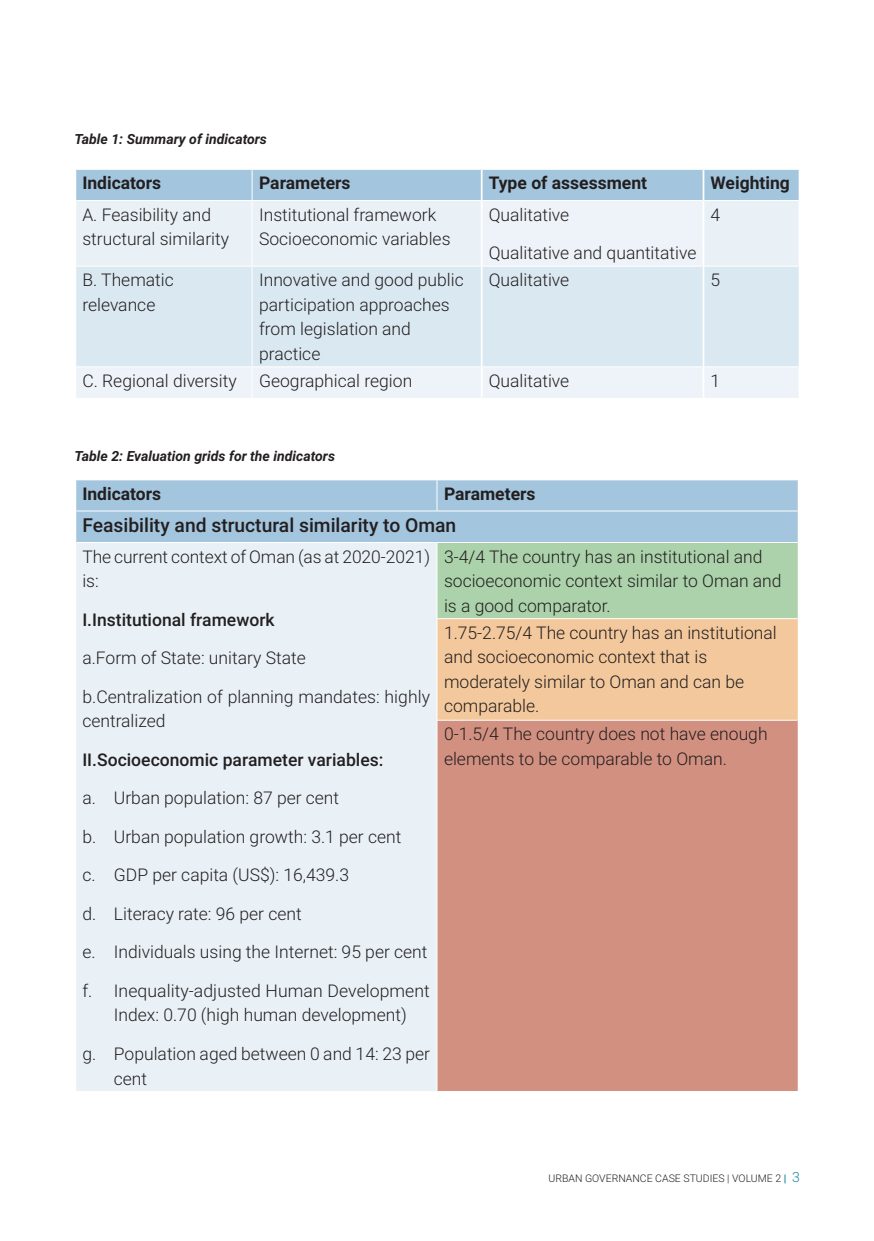
<style>
.page{position:relative;width:874px;height:1241px;background:#fff}
.page>*{position:absolute;margin:0;border:0;box-sizing:border-box;transform-origin:0 0}
.t1{font:500 19.25px "Roboto";color:#231f20}
.Paragraph_Style_2{font:300 17.5px/24.5px "Roboto";color:#231f20}
.Paragraph_Style_2-2{font:700 17.5px "Roboto";color:#231f20}
.t2{font:500 17.5px "Roboto";color:#231f20}
.t3{font:italic 700 14px "Roboto";color:#231f20}
.t4{font:300 10.5px "Roboto";color:#231f20}
.s1{font-weight:900;color:#17869c}
.s2{font-size:14px;color:#17869c}
</style>
<div class="page">
<div style="left:76px;top:170px;width:722px;height:30px;background:#a3c5de"></div>
<div style="left:76px;top:201px;width:722px;height:197px;background:#edf3f8"></div>
<div style="left:76px;top:267px;width:722px;height:99px;background:#dae8f1"></div>
<hr style="left:76px;top:266px;width:176px;height:1px;background:#fff">
<hr style="left:252px;top:266px;width:228px;height:1px;background:#fff">
<hr style="left:482px;top:266px;width:220px;height:1px;background:#fff">
<hr style="left:704px;top:266px;width:94px;height:1px;background:#fff">
<hr style="left:76px;top:366px;width:176px;height:1px;background:#fff">
<hr style="left:252px;top:366px;width:228px;height:1px;background:#fff">
<hr style="left:482px;top:366px;width:220px;height:1px;background:#fff">
<hr style="left:704px;top:366px;width:94px;height:1px;background:#fff">
<hr style="left:251px;top:170px;width:1px;height:30px;background:#fff">
<hr style="left:251px;top:201px;width:1px;height:65px;background:#fff">
<hr style="left:251px;top:266px;width:1px;height:100px;background:#fff">
<hr style="left:251px;top:367px;width:1px;height:31px;background:#fff">
<hr style="left:480px;top:170px;width:2px;height:30px;background:#fff">
<hr style="left:702px;top:170px;width:2px;height:30px;background:#fff">
<hr style="left:480px;top:200px;width:2px;height:66px;background:#fff">
<hr style="left:702px;top:200px;width:2px;height:66px;background:#fff">
<hr style="left:480px;top:266px;width:2px;height:101px;background:#fff">
<hr style="left:702px;top:266px;width:2px;height:101px;background:#fff">
<hr style="left:480px;top:367px;width:2px;height:31px;background:#fff">
<hr style="left:702px;top:367px;width:2px;height:31px;background:#fff">
<div style="left:76px;top:480px;width:721px;height:62px;background:#a3c5de"></div>
<div style="left:75px;top:542px;width:362px;height:549px;background:#e9f1f7"></div>
<div style="left:437px;top:542px;width:361px;height:76px;background:#abd2aa"></div>
<div style="left:437px;top:618px;width:361px;height:102px;background:#f3c89c"></div>
<div style="left:437px;top:720px;width:361px;height:371px;background:#d29080"></div>
<hr style="left:76px;top:510px;width:361px;height:1px;background:#fff">
<hr style="left:437px;top:510px;width:360px;height:1px;background:#fff">
<hr style="left:76px;top:542px;width:361px;height:1px;background:#fff">
<hr style="left:437px;top:542px;width:360px;height:1px;background:#fff">
<hr style="left:436px;top:618px;width:361px;height:1px;background:#fff">
<hr style="left:436px;top:719px;width:361px;height:1px;background:#fff">
<hr style="left:74px;top:1090px;width:363px;height:1px;background:#fff">
<hr style="left:437px;top:1090px;width:362px;height:1px;background:#fff">
<hr style="left:74px;top:542px;width:2px;height:76px;background:#fff">
<hr style="left:74px;top:618px;width:2px;height:102px;background:#fff">
<hr style="left:74px;top:720px;width:2px;height:370px;background:#fff">
<hr style="left:436px;top:480px;width:1px;height:30px;background:#fff">
<hr style="left:436px;top:543px;width:1px;height:75px;background:#fff">
<hr style="left:436px;top:619px;width:1px;height:100px;background:#fff">
<hr style="left:436px;top:720px;width:1px;height:370px;background:#fff">
<hr style="left:797px;top:542px;width:2px;height:76px;background:#fff">
<hr style="left:797px;top:618px;width:2px;height:102px;background:#fff">
<hr style="left:797px;top:720px;width:2px;height:370px;background:#fff">
<p class="t3" style="left:74px;top:129px;width:194px">Table 1: Summary of indicators</p>
<p class="Paragraph_Style_2-2" style="left:82px;top:171px;width:80px">Indicators</p>
<p class="Paragraph_Style_2-2" style="left:259px;top:171px;width:93px">Parameters</p>
<p class="Paragraph_Style_2-2" style="left:488px;top:171px;width:160px">Type of assessment</p>
<p class="Paragraph_Style_2-2" style="left:710px;top:171px;width:81px">Weighting</p>
<p class="Paragraph_Style_2" style="left:82px;top:201px;width:148px">A. Feasibility and structural similarity</p>
<p class="Paragraph_Style_2" style="left:259px;top:201px;width:193px">Institutional framework<br>Socioeconomic variables</p>
<p class="Paragraph_Style_2" style="left:488px;top:201px;width:82px">Qualitative</p>
<p class="Paragraph_Style_2" style="left:488px;top:240px;width:209px">Qualitative and quantitative</p>
<p class="Paragraph_Style_2" style="left:710px;top:201px;width:11px">4</p>
<p class="Paragraph_Style_2" style="left:82px;top:267px;width:93px">B. Thematic relevance</p>
<p class="Paragraph_Style_2" style="left:259px;top:267px;width:206px">Innovative and good public participation approaches from legislation and practice</p>
<p class="Paragraph_Style_2" style="left:488px;top:267px;width:82px">Qualitative</p>
<p class="Paragraph_Style_2" style="left:710px;top:267px;width:11px">5</p>
<p class="Paragraph_Style_2" style="left:82px;top:368px;width:156px">C. Regional diversity</p>
<p class="Paragraph_Style_2" style="left:259px;top:368px;width:155px">Geographical region</p>
<p class="Paragraph_Style_2" style="left:488px;top:368px;width:82px">Qualitative</p>
<p class="Paragraph_Style_2" style="left:710px;top:368px;width:11px">1</p>
<p class="t3" style="left:74px;top:446px;width:262px">Table 2: Evaluation grids for the indicators</p>
<p class="Paragraph_Style_2-2" style="left:82px;top:481px;width:80px">Indicators</p>
<p class="Paragraph_Style_2-2" style="left:444px;top:481px;width:93px">Parameters</p>
<p class="t1" style="left:82px;top:512px;width:375px">Feasibility and structural similarity to Oman</p>
<p class="Paragraph_Style_2" style="left:82px;top:543px;width:349px">The current context of Oman (as at 2020-2021) is:</p>
<p class="t2" style="left:82px;top:607px;width:194px">I.Institutional framework</p>
<p class="Paragraph_Style_2" style="left:82px;top:645px;width:225px">a.Form of State: unitary State</p>
<p class="Paragraph_Style_2" style="left:82px;top:683px;width:349px">b.Centralization of planning mandates: highly centralized</p>
<p class="t2" style="left:82px;top:747px;width:302px">II.Socioeconomic parameter variables:</p>
<p class="Paragraph_Style_2" style="left:82px;top:785px;width:258px">a. Urban population: 87 per cent</p>
<p class="Paragraph_Style_2" style="left:82px;top:823px;width:320px">b. Urban population growth: 3.1 per cent</p>
<p class="Paragraph_Style_2" style="left:82px;top:862px;width:268px">c. GDP per capita (US$): 16,439.3</p>
<p class="Paragraph_Style_2" style="left:82px;top:900px;width:221px">d. Literacy rate: 96 per cent</p>
<p class="Paragraph_Style_2" style="left:82px;top:939px;width:346px">e. Individuals using the Internet: 95 per cent</p>
<p class="Paragraph_Style_2" style="left:82px;top:977px;width:349px;text-align:center">f. Inequality-adjusted Human Development<br>I ndex: 0.70 (high human development)</p>
<p class="Paragraph_Style_2" style="left:114px;top:1040px;width:317px;text-indent:-31px">g. Population aged between 0 and 14: 23 per cent</p>
<p class="Paragraph_Style_2" style="left:444px;top:543px;width:339px">3-4/4 The country has an institutional and socioeconomic context similar to Oman and is a good comparator.</p>
<p class="Paragraph_Style_2" style="left:444px;top:619px;width:334px">1.75-2.75/4 The country has an institutional and socioeconomic context that is moderately similar to Oman and can be comparable.</p>
<p class="Paragraph_Style_2" style="left:444px;top:721px;width:325px">0-1.5/4 The country does not have enough elements to be comparable to Oman.</p>
<p class="t4" style="left:548px;top:1170px;width:253px">URBAN GOVERNANCE CASE STUDI ES | VOLUME 2 <span class="s1">|</span> <span class="s2">3</span></p>
</div>
